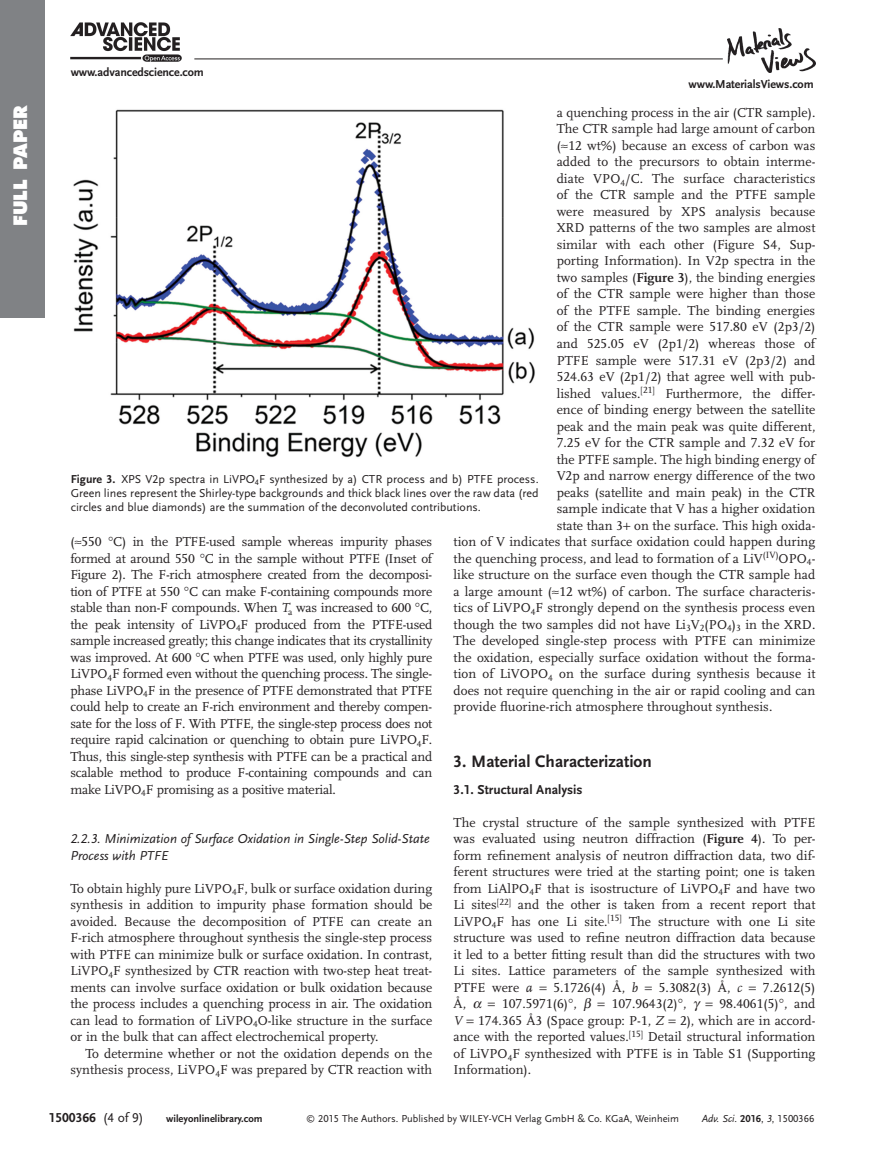
<style>
.page{position:relative;width:891px;height:1175px;background:#fff}
.page>*{position:absolute;margin:0;border:0;box-sizing:border-box;transform-origin:0 0}
.t1{font:800 18px "Futura";letter-spacing:.005em;color:#fff}
.t2{font:700 17.25px "Scala Sans LF";color:#231f20}
.t3{font:13.5px/16.5px "Scala LF";letter-spacing:.005em;color:#231f20;text-align:justify}
.t4{font:italic 13.5px/16.5px "Scala Sans LF";color:#231f20}
.t5{font:700 13.5px "Scala Sans LF";color:#231f20}
.t6{font:12px/14.2px "Scala Sans LF";color:#231f20;text-align:justify}
.t7{font:700 12px "Scala Sans LF";letter-spacing:-.01em;color:#231f20}
.t8{font:10.5px "Scala Sans LF";color:#231f20}
.t9{font:700 10.5px "Scala Sans LF";color:#231f20}
.t10{font:italic 10.5px "Scala Sans LF";color:#231f20}
.s1{font-weight:700}
.s2{font-style:italic}
.s3{font-weight:400}
.s4{font-size:9px}
.s5{font-weight:700;font-style:normal}
.s6{font-style:normal}
</style>
<div class="page">
<div style="left:0;top:0;width:44px;height:317px;background:#808285"></div>
<img style="left:727px;top:28px;width:88px;height:45px">
<hr style="left:194px;top:59px;width:529px;height:1px;background:#231f20">
<img style="left:70px;top:22px;width:112px;height:40px">
<img style="left:73px;top:109px;width:462px;height:349px">
<h1 class="t1" style="left:13px;top:226px;width:123px;rotate:-90deg">FULL PAPER</h1>
<p class="t7" style="left:71px;top:66px;width:135px">www.advancedscience.com</p>
<p class="t7" style="left:689px;top:79px;width:127px">www.MaterialsViews.com</p>
<p class="t3" style="left:557px;top:105px;width:260px">a quenching process in the air (CTR sample).</p>
<p class="t3" style="left:557px;top:122px;width:260px">The CTR sample had large amount of carbon</p>
<p class="t3" style="left:557px;top:138px;width:260px">(≈12 wt%) because an excess of carbon was</p>
<p class="t3" style="left:557px;top:155px;width:260px">added to the precursors to obtain interme-</p>
<p class="t3" style="left:557px;top:171px;width:260px">diate VPO <sub>4</sub> /C. The surface characteristics</p>
<p class="t3" style="left:557px;top:188px;width:260px">of the CTR sample and the PTFE sample</p>
<p class="t3" style="left:557px;top:204px;width:260px">were measured by XPS analysis because</p>
<p class="t3" style="left:557px;top:221px;width:260px">XRD patterns of the two samples are almost</p>
<p class="t3" style="left:557px;top:237px;width:260px">similar with each other (Figure S4, Sup-</p>
<p class="t3" style="left:557px;top:254px;width:260px">porting Information). In V2p spectra in the</p>
<p class="t3" style="left:557px;top:270px;width:260px">two samples ( <span class="s1">Figure 3</span> ), the binding energies</p>
<p class="t3" style="left:557px;top:287px;width:260px">of the CTR sample were higher than those</p>
<p class="t3" style="left:557px;top:303px;width:260px">of the PTFE sample. The binding energies</p>
<p class="t3" style="left:557px;top:319px;width:260px">of the CTR sample were 517.80 eV (2p3/2)</p>
<p class="t3" style="left:557px;top:336px;width:260px">and 525.05 eV (2p1/2) whereas those of</p>
<p class="t3" style="left:557px;top:352px;width:260px">PTFE sample were 517.31 eV (2p3/2) and</p>
<p class="t3" style="left:557px;top:369px;width:260px">524.63 eV (2p1/2) that agree well with pub-</p>
<p class="t3" style="left:557px;top:386px;width:260px">lished values. <sup>[</sup> <sup>21</sup> <sup>]</sup> Furthermore, the differ-</p>
<p class="t3" style="left:557px;top:402px;width:260px">ence of binding energy between the satellite</p>
<p class="t3" style="left:557px;top:419px;width:260px">peak and the main peak was quite different,</p>
<p class="t3" style="left:557px;top:435px;width:260px">7.25 eV for the CTR sample and 7.32 eV for</p>
<p class="t3" style="left:557px;top:452px;width:260px">the PTFE sample. The high binding energy of</p>
<p class="t3" style="left:557px;top:468px;width:260px">V2p and narrow energy difference of the two</p>
<p class="t3" style="left:557px;top:485px;width:260px">peaks (satellite and main peak) in the CTR</p>
<p class="t3" style="left:557px;top:501px;width:260px">sample indicate that V has a higher oxidation</p>
<p class="t3" style="left:557px;top:517px;width:260px">state than 3 on the surface. This high oxida-</p>
<p class="t3" style="left:454px;top:534px;width:363px">tion of V indicates that surface oxidation could happen during</p>
<p class="t3" style="left:454px;top:550px;width:363px">the quenching process, and lead to formation of a LiV <sup>(IV)</sup> OPO <sub>4</sub> -</p>
<p class="t3" style="left:454px;top:567px;width:363px">like structure on the surface even though the CTR sample had</p>
<p class="t3" style="left:454px;top:584px;width:363px">a large amount (≈12 wt%) of carbon. The surface characteris-</p>
<p class="t3" style="left:454px;top:600px;width:363px">tics of LiVPO <sub>4</sub> F strongly depend on the synthesis process even</p>
<p class="t3" style="left:454px;top:617px;width:363px">though the two samples did not have Li <sub>3</sub> V <sub>2</sub> (PO <sub>4</sub> ) <sub>3</sub> in the XRD.</p>
<p class="t3" style="left:454px;top:633px;width:363px">The developed single-step process with PTFE can minimize</p>
<p class="t3" style="left:454px;top:650px;width:363px">the oxidation, especially surface oxidation without the forma-</p>
<p class="t3" style="left:454px;top:666px;width:363px">tion of LiVOPO <sub>4</sub> on the surface during synthesis because it</p>
<p class="t3" style="left:454px;top:683px;width:363px">does not require quenching in the air or rapid cooling and can</p>
<p class="t3" style="left:454px;top:699px;width:320px">provide fluorine-rich atmosphere throughout synthesis.</p>
<p class="t2" style="left:454px;top:753px;width:200px">3. Material Characterization</p>
<p class="t5" style="left:454px;top:783px;width:131px">3.1. Structural Analysis</p>
<p class="t3" style="left:454px;top:815px;width:363px">The crystal structure of the sample synthesized with PTFE was evaluated using neutron diffraction ( <span class="s1">Figure 4</span> ). To per&shy;form refinement analysis of neutron diffraction data, two dif&shy;ferent structures were tried at the starting point; one is taken from LiAlPO <sub>4</sub> F that is isostructure of LiVPO <sub>4</sub> F and have two Li sites <sup>[</sup> <sup>22</sup> <sup>]</sup> and the other is taken from a recent report that LiVPO <sub>4</sub> F has one Li site. <sup>[</sup> <sup>15</sup> <sup>]</sup> The structure with one Li site structure was used to refine neutron diffraction data because it led to a better fitting result than did the structures with two Li sites. Lattice parameters of the sample synthesized with PTFE were <span class="s2">a</span></p>
<p class="t6" style="left:71px;top:472px;width:470px"><span class="s1">Figure 3.</span> XPS V2p spectra in LiVPO <sub>4</sub> F synthesized by a) CTR process and b) PTFE process.<br>Green lines represent the Shirley-type backgrounds and thick black lines over the raw data (red circles and blue diamonds) are the summation of the deconvoluted contributions.</p>
<p class="t3" style="left:71px;top:534px;width:363px">(≈550 C) in the PTFE-used sample whereas impurity phases formed at around 550 C in the sample without PTFE (Inset of Figure 2 ). The F-rich atmosphere created from the decomposi&shy;tion of PTFE at 550 C can make F-containing compounds more stable than non-F compounds. When <span class="s2">T</span><sub>a</sub> was increased to 600 C, the peak intensity of LiVPO <sub>4</sub> F produced from the PTFE-used sample increased greatly; this change indicates that its crystallinity was improved. At 600 C when PTFE was used, only highly pure LiVPO <sub>4</sub> F formed even without the quenching process. The single&shy;phase LiVPO <sub>4</sub> F in the presence of PTFE demonstrated that PTFE could help to create an F-rich environment and thereby compen&shy;sate for the loss of F. With PTFE, the single-step process does not require rapid calcination or quenching to obtain pure LiVPO <sub>4</sub> F.<br>Thus, this single-step synthesis with PTFE can be a practical and scalable method to produce F-containing compounds and can make LiVPO <sub>4</sub> F promising as a positive material.</p>
<p class="t4" style="left:71px;top:831px;width:361px">2.2.3. Minimization of Surface Oxidation in Single-Step Solid-State<br>Process with PTFE</p>
<p class="t3" style="left:71px;top:881px;width:363px">To obtain highly pure LiVPO <sub>4</sub> F, bulk or surface oxidation during synthesis in addition to impurity phase formation should be avoided. Because the decomposition of PTFE can create an F-rich atmosphere throughout synthesis the single-step process with PTFE can minimize bulk or surface oxidation. In contrast, LiVPO <sub>4</sub> F synthesized by CTR reaction with two-step heat treat&shy;ments can involve surface oxidation or bulk oxidation because the process includes a quenching process in air. The oxidation can lead to formation of LiVPO <sub>4</sub> O-like structure in the surface or in the bulk that can affect electrochemical property.</p>
<p class="t3" style="left:71px;top:1046px;width:363px;text-align:right">To determine whether or not the oxidation depends on the synthesis process, LiVPO <sub>4</sub> F was prepared by CTR reaction with</p>
<p class="t3" style="left:553px;top:980px;width:86px">5.1726(4) Å, <span class="s2">b</span></p>
<p class="t3" style="left:659px;top:980px;width:85px">5.3082(3) Å, <span class="s2">c</span></p>
<p class="t3" style="left:763px;top:980px;width:54px">7.2612(5)</p>
<p class="t3" style="left:454px;top:996px;width:14px">Å,</p>
<p class="t3" style="left:502px;top:996px;width:76px">107.5971(6) ,</p>
<p class="t3" style="left:612px;top:996px;width:76px">107.9643(2) ,</p>
<p class="t3" style="left:454px;top:996px;width:363px;text-indent:266px">98.4061(5) , and <span class="s2">V</span> 174.365 Å3 (Space group: P-1, <span class="s2">Z</span> 2), which are in accord&shy;ance with the reported values. <sup>[</sup> <sup>15</sup> <sup>]</sup> Detail structural information of LiVPO <sub>4</sub> F synthesized with PTFE is in Table S1 (Supporting Information).</p>
<p class="t5" style="left:49px;top:1111px;width:97px">1500366 <span class="s3">(4 of 9)</span></p>
<p class="t9" style="left:166px;top:1114px;width:98px">wileyonlinelibrary.com</p>
<p class="t8" style="left:306px;top:1114px;width:374px"><span class="s4">©</span> 2015 The Authors. Published by WILEY-VCH Verlag GmbH &amp; Co. KGaA, Weinheim</p>
<p class="t10" style="left:702px;top:1114px;width:114px">Adv. Sci. <span class="s5">2016</span><span class="s6">,</span> 3<span class="s6">, 1500366</span></p>
</div>
